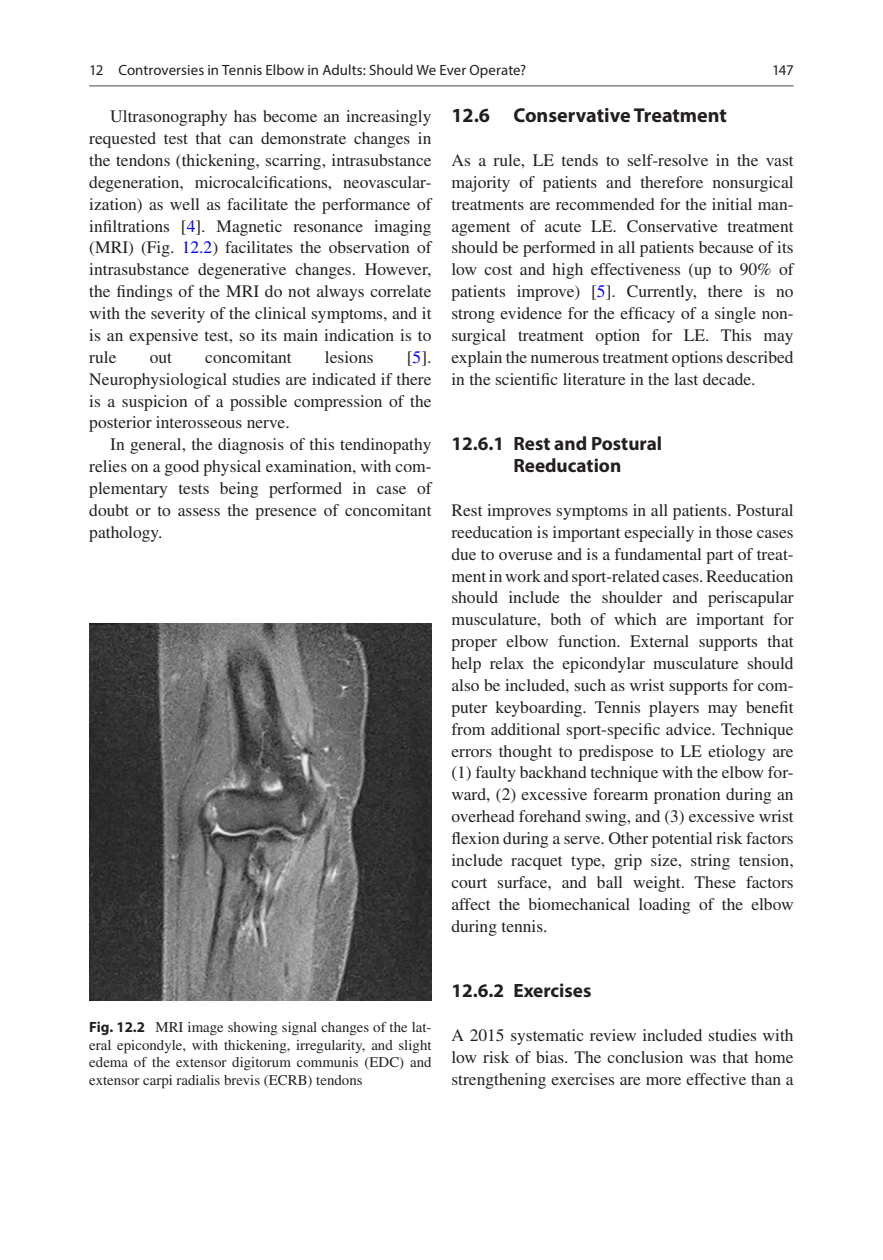
<style>
.page{position:relative;width:883px;height:1260px;background:#fff}
.page>*{position:absolute;margin:0;border:0;box-sizing:border-box;transform-origin:0 0}
._1_hd{font:700 20.12px "Myriad Pro";color:#231f20}
._2_hd{font:700 19.25px/21.9px "Myriad Pro";color:#231f20}
.Text_flush{font:17.5px/21.9px "Times LT Std";color:#231f20;text-align:justify}
.Text{font:17.5px/21.9px "Times LT Std";color:#231f20;text-align:justify}
.t1{font:14.88px/17.5px "Times LT Std";color:#231f20;text-align:justify}
.t2{font:14.88px "Myriad Pro";letter-spacing:.005em;color:#231f20}
.s1{color:#00f}
.s2{font-family:"Myriad Pro";font-weight:700}
</style>
<div class="page">
<img style="left:90px;top:623px;width:341px;height:378px">
<hr style="left:89px;top:85px;width:705px;height:2px;background:#939598">
<p class="t2" style="left:89px;top:61px;width:439px">12 Controversies in Tennis Elbow in Adults: Should We Ever Operate?</p>
<p class="t2" style="left:772px;top:61px;width:23px">147</p>
<p class="Text" style="left:89px;top:105px;width:344px;text-indent:21px">Ultrasonography has become an increasingly requested test that can demonstrate changes in the tendons (thickening, scarring, intrasubstance degeneration, microcalcifications, neovascular&shy;ization) as well as facilitate the performance of infiltrations [<span class="s1">4</span>]. Magnetic resonance imaging (MRI) (Fig. <span class="s1">12.2</span>) facilitates the observation of intrasubstance degenerative changes. However, the findings of the MRI do not always correlate with the severity of the clinical symptoms, and it is an expensive test, so its main indication is to rule</p>
<p class="Text" style="left:89px;top:346px;width:344px;text-indent:318px">[<span class="s1">5</span>].<br>Neurophysiological studies are indicated if there is a suspicion of a possible compression of the posterior interosseous nerve.</p>
<p class="Text" style="left:89px;top:433px;width:344px;text-indent:21px">In general, the diagnosis of this tendinopathy relies on a good physical examination, with com&shy;plementary tests being performed in case of doubt or to assess the presence of concomitant pathology.</p>
<p class="Text" style="left:150px;top:346px;width:24px">out</p>
<p class="Text" style="left:205px;top:346px;width:88px">concomitant</p>
<p class="Text" style="left:325px;top:346px;width:50px">lesions</p>
<h2 class="_1_hd" style="left:451px;top:102px;width:277px">12.6 Conservative Treatment</h2>
<p class="Text_flush" style="left:451px;top:149px;width:344px">As a rule, LE tends to self-resolve in the vast majority of patients and therefore nonsurgical treatments are recommended for the initial man&shy;agement of acute LE. Conservative treatment should be performed in all patients because of its low cost and high effectiveness (up to 90% of patients improve) [<span class="s1">5</span>]. Currently, there is no strong evidence for the efficacy of a single non&shy;surgical treatment option for LE. This may explain the numerous treatment options described in the scientific literature in the last decade.</p>
<h3 class="_2_hd" style="left:513px;top:432px;width:150px;text-indent:-62px">12.6.1 Rest and Postural<br>Reeducation</h3>
<p class="Text_flush" style="left:451px;top:499px;width:344px">Rest improves symptoms in all patients. Postural reeducation is important especially in those cases due to overuse and is a fundamental part of treat&shy;ment in work and sport-related cases. Reeducation should include the shoulder and periscapular musculature, both of which are important for proper elbow function. External supports that help relax the epicondylar musculature should also be included, such as wrist supports for com&shy;puter keyboarding. Tennis players may benefit from additional sport-specific advice. Technique errors thought to predispose to LE etiology are (1) faulty backhand technique with the elbow for&shy;ward, (2) excessive forearm pronation during an overhead forehand swing, and (3) excessive wrist flexion during a serve. Other potential risk factors include racquet type, grip size, string tension, court surface, and ball weight. These factors affect the biomechanical loading of the elbow during tennis.</p>
<p class="t1" style="left:89px;top:1018px;width:344px"><span class="s2">Fig. 12.2</span> MRI image showing signal changes of the lat&shy;eral epicondyle, with thickening, irregularity, and slight edema of the extensor digitorum communis (EDC) and extensor carpi radialis brevis (ECRB) tendons</p>
<h3 class="_2_hd" style="left:451px;top:979px;width:142px">12.6.2 Exercises</h3>
<p class="Text_flush" style="left:451px;top:1024px;width:344px">A 2015 systematic review included studies with low risk of bias. The conclusion was that home strengthening exercises are more effective than a</p>
</div>
